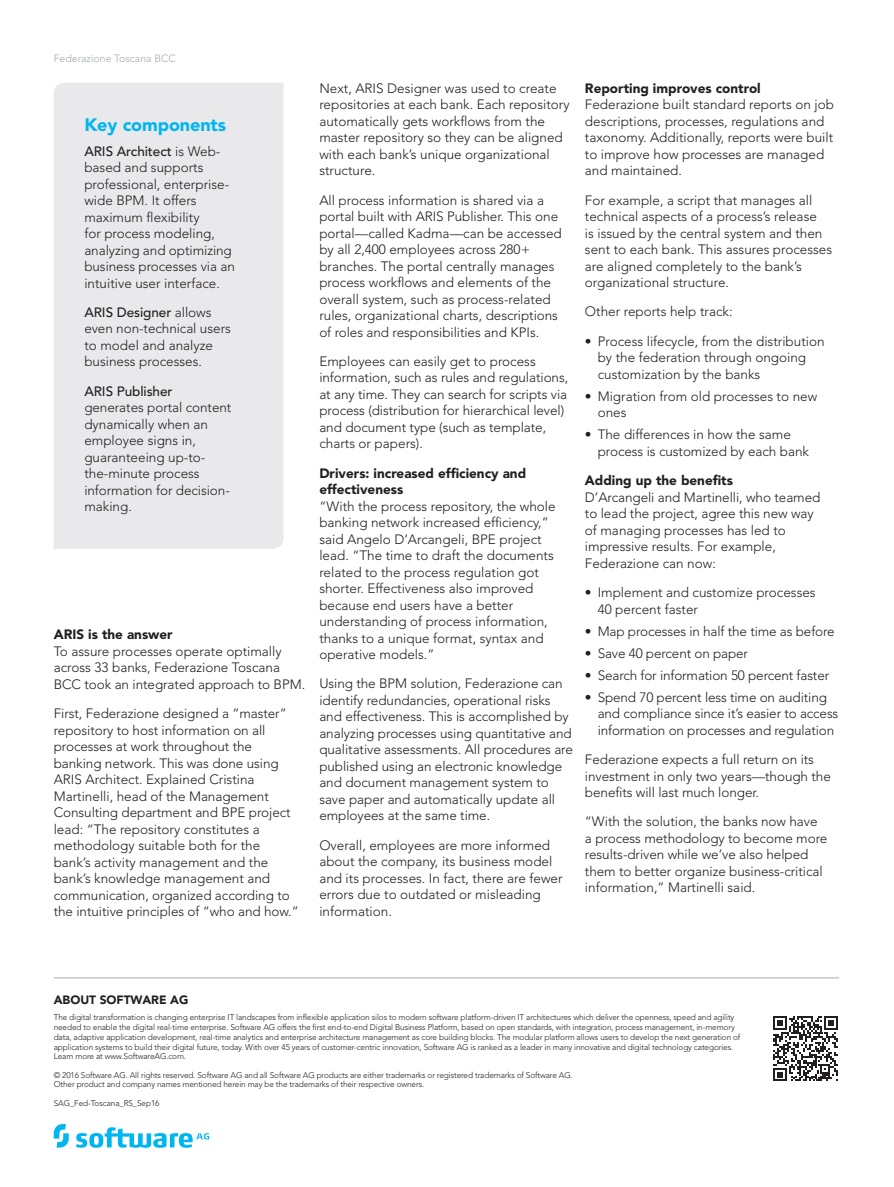
<style>
.page{position:relative;width:894px;height:1187px;background:#fff}
.page>*{position:absolute;margin:0;border:0;box-sizing:border-box;transform-origin:0 0}
.Subhead-blue-14_16{font:900 18px "Avenir LT Std";letter-spacing:-.005em;color:#00b6f0}
.Bodycopy-9_11{font:300 13.5px/16.5px "Avenir LT Std";color:#231f20}
.Bullet_Last_Sent-9_1{font:300 13.5px/16.5px "Avenir LT Std";color:#231f20}
.t1{font:900 12px "Avenir LT Std";color:#231f20}
.t2{font:300 10.5px "Avenir LT Std";color:#a3a9ad}
.Boiler_bodycopy-5_5{font:300 8.25px/9.8px "Avenir LT Std";letter-spacing:-.015em;color:#231f20}
.s1{font-weight:500}
.s2{font-weight:900}
</style>
<div class="page">
<svg style="left:54px;top:1124px;width:155px;height:24px"></svg>
<svg style="left:773px;top:1016px;width:65px;height:65px"></svg>
<hr style="left:54px;top:977px;width:785px;height:1px;background:#a3a9ad">
<div style="left:54px;top:83px;width:229px;height:466px;background:#e9e8ea"></div>
<p class="t2" style="left:54px;top:52px;width:123px">Federazione Toscana BCC</p>
<p class="Subhead-blue-14_16" style="left:84px;top:113px;width:143px">Key components</p>
<p class="Bullet_Last_Sent-9_1" style="left:84px;top:143px;width:152px"><span class="s1">ARIS Architect</span> is Web&shy;based and supports professional, enterprise&shy;wide BPM. It offers maximum flexibility<br>for process modeling, analyzing and optimizing business processes via an intuitive user interface.</p>
<p class="Bullet_Last_Sent-9_1" style="left:84px;top:304px;width:148px"><span class="s1">ARIS Designer</span> allows even non-technical users to model and analyze business processes.</p>
<p class="Bullet_Last_Sent-9_1" style="left:84px;top:383px;width:149px"><span class="s1">ARIS Publisher </span>generates portal content dynamically when an employee signs in, guaranteeing up-to&shy;the-minute process information for decision&shy;making.</p>
<p class="Bodycopy-9_11" style="left:54px;top:626px;width:253px"><span class="s2">ARIS is the answer<br></span>To assure processes operate optimally across 33 banks, Federazione Toscana BCC took an integrated approach to BPM.</p>
<p class="Bodycopy-9_11" style="left:54px;top:705px;width:246px">First, Federazione designed a “master” repository to host information on all processes at work throughout the banking network. This was done using ARIS Architect. Explained Cristina Martinelli, head of the Management Consulting department and BPE project lead: “The repository constitutes a methodology suitable both for the bank’s activity management and the bank’s knowledge management and communication, organized according to the intuitive principles of “who and how.”</p>
<p class="Bodycopy-9_11" style="left:319px;top:80px;width:252px">Next, ARIS Designer was used to create repositories at each bank. Each repository automatically gets workflows from the master repository so they can be aligned with each bank’s unique organizational structure.</p>
<p class="Bodycopy-9_11" style="left:319px;top:192px;width:244px">All process information is shared via a portal built with ARIS Publisher. This one portal—called Kadma—can be accessed by all 2,400 employees across 280+ branches. The portal centrally manages process workflows and elements of the overall system, such as process-related rules, organizational charts, descriptions of roles and responsibilities and KPIs.</p>
<p class="Bodycopy-9_11" style="left:319px;top:353px;width:250px">Employees can easily get to process information, such as rules and regulations, at any time. They can search for scripts via process (distribution for hierarchical level) and document type (such as template, charts or papers).</p>
<p class="Bodycopy-9_11" style="left:319px;top:465px;width:238px"><span class="s2">Drivers: increased efficiency and effectiveness<br></span>“With the process repository, the whole banking network increased efficiency,” said Angelo D’Arcangeli, BPE project lead. “The time to draft the documents related to the process regulation got shorter. Effectiveness also improved because end users have a better understanding of process information, thanks to a unique format, syntax and operative models.”</p>
<p class="Bodycopy-9_11" style="left:319px;top:675px;width:255px">Using the BPM solution, Federazione can identify redundancies, operational risks and effectiveness. This is accomplished by analyzing processes using quantitative and qualitative assessments. All procedures are published using an electronic knowledge and document management system to save paper and automatically update all employees at the same time.</p>
<p class="Bodycopy-9_11" style="left:319px;top:837px;width:245px">Overall, employees are more informed about the company, its business model and its processes. In fact, there are fewer errors due to outdated or misleading information.</p>
<p class="Bodycopy-9_11" style="left:585px;top:80px;width:250px"><span class="s2">Reporting improves control </span>Federazione built standard reports on job descriptions, processes, regulations and taxonomy. Additionally, reports were built to improve how processes are managed and maintained.</p>
<p class="Bodycopy-9_11" style="left:585px;top:192px;width:249px">For example, a script that manages all technical aspects of a process’s release<br>is issued by the central system and then sent to each bank. This assures processes are aligned completely to the bank’s organizational structure.</p>
<p class="Bodycopy-9_11" style="left:585px;top:303px;width:149px">Other reports help track:</p>
<p class="Bodycopy-9_11" style="left:597px;top:333px;width:228px;text-indent:-13px">• Process lifecycle, from the distribution by the federation through ongoing customization by the banks</p>
<p class="Bodycopy-9_11" style="left:597px;top:388px;width:221px;text-indent:-13px">• Migration from old processes to new ones</p>
<p class="Bodycopy-9_11" style="left:597px;top:426px;width:213px;text-indent:-13px">• The differences in how the same process is customized by each bank</p>
<p class="Bodycopy-9_11" style="left:585px;top:472px;width:237px"><span class="s2">Adding up the benefits<br></span>D’Arcangeli and Martinelli, who teamed to lead the project, agree this new way of managing processes has led to impressive results. For example,<br>Federazione can now:</p>
<p class="Bodycopy-9_11" style="left:597px;top:584px;width:219px;text-indent:-13px">• Implement and customize processes<br>40 percent faster</p>
<p class="Bodycopy-9_11" style="left:585px;top:623px;width:251px">• Map processes in half the time as before</p>
<p class="Bodycopy-9_11" style="left:585px;top:645px;width:165px">• Save 40 percent on paper</p>
<p class="Bodycopy-9_11" style="left:585px;top:667px;width:246px">• Search for information 50 percent faster</p>
<p class="Bodycopy-9_11" style="left:597px;top:689px;width:242px;text-indent:-13px">• Spend 70 percent less time on auditing and compliance since it’s easier to access information on processes and regulation</p>
<p class="Bodycopy-9_11" style="left:585px;top:751px;width:247px">Federazione expects a full return on its investment in only two years—though the benefits will last much longer.</p>
<p class="Bodycopy-9_11" style="left:585px;top:813px;width:244px">“With the solution, the banks now have a process methodology to become more results-driven while we’ve also helped them to better organize business-critical information,” Martinelli said.</p>
<p class="t1" style="left:54px;top:992px;width:136px">ABOUT SOFTWARE AG</p>
<p class="Boiler_bodycopy-5_5" style="left:54px;top:1012px;width:688px">The digital transformation is changing enterprise IT landscapes from inflexible application silos to modern software platform-driven IT architectures which deliver the openness, speed and agility needed to enable the digital real-time enterprise. Software AG offers the first end-to-end Digital Business Platform, based on open standards, with integration, process management, in-memory data, adaptive application development, real-time analytics and enterprise architecture management as core building blocks. The modular platform allows users to develop the next generation of application systems to build their digital future, today. With over 45 years of customer-centric innovation, Software AG is ranked as a leader in many innovative and digital technology categories.<br>Learn more at www.SoftwareAG.com.</p>
<p class="Boiler_bodycopy-5_5" style="left:54px;top:1070px;width:520px">© 2016 Software AG. All rights reserved. Software AG and all Software AG products are either trademarks or registered trademarks of Software AG.<br>Other product and company names mentioned herein may be the trademarks of their respective owners.</p>
<p class="Boiler_bodycopy-5_5" style="left:54px;top:1098px;width:107px">SAG_Fed-Toscana_RS_Sep16</p>
</div>
